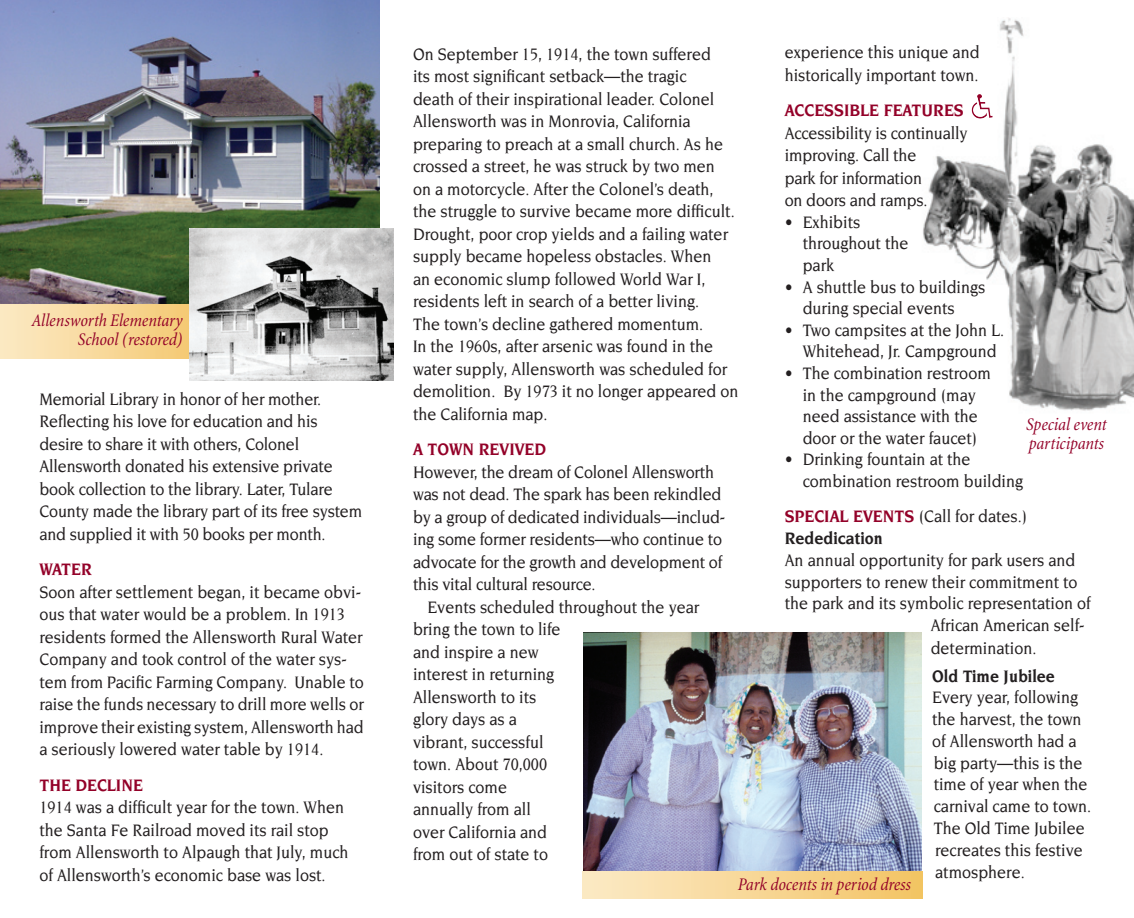
<style>
.page{position:relative;width:1134px;height:918px;background:#fff}
.page>*{position:absolute;margin:0;border:0;box-sizing:border-box;transform-origin:0 0}
.t1{font:500 18px/22.5px "Novarese";color:#231f20;scale:.9 1}
.t2{font:italic condensed 18px/18.8px "Minion";letter-spacing:-.005em;color:#930128;text-align:right}
.t3{font:700 18px "Novarese";color:#930128;scale:.9 1}
.t4{font:700 18px "Novarese";color:#231f20;scale:.9 1}
</style>
<div class="page">
<img style="left:923px;top:18px;width:211px;height:393px">
<img style="left:0;top:0;width:380px;height:304px">
<img style="left:584px;top:632px;width:337px;height:240px">
<div style="left:583px;top:872px;width:339px;height:27px;background:linear-gradient(to right,#fceac7,#f3c465)"></div>
<svg style="left:0;top:304px;width:190px;height:54px;background:#f8d99c"></svg>
<img style="left:190px;top:229px;width:204px;height:152px">
<img style="left:972px;top:94px;width:21px;height:25px">
<p class="t2" style="left:32px;top:311px;width:153px">Allensworth Elementary<br>School (restored)</p>
<p class="t1" style="left:39px;top:388px;width:360px">Memorial Library in honor of her mother.<br>Reflecting his love for education and his desire to share it with others, Colonel Allensworth donated his extensive private book collection to the library. Later, Tulare County made the library part of its free system and supplied it with 50 books per month.</p>
<p class="t3" style="left:39px;top:559px;width:13px">WATER</p>
<p class="t1" style="left:39px;top:581px;width:362px">Soon after settlement began, it became obvi&shy;ous that water would be a problem. In 1913 residents formed the Allensworth Rural Water Company and took control of the water sys&shy;tem from Pacific Farming Company. Unable to raise the funds necessary to drill more wells or improve their existing system, Allensworth had a seriously lowered water table by 1914.</p>
<p class="t3" style="left:39px;top:775px;width:65px">THE DECLINE</p>
<p class="t1" style="left:39px;top:796px;width:345px">1914 was a difficult year for the town. When the Santa Fe Railroad moved its rail stop from Allensworth to Alpaugh that July, much of Allensworth’s economic base was lost.</p>
<p class="t1" style="left:785px;top:41px;width:218px">experience this unique and historically important town.</p>
<p class="t3" style="left:785px;top:100px;width:23px">ACCESSIBLE</p>
<p class="t3" style="left:884px;top:100px;width:67px">FEATURES</p>
<p class="t1" style="left:785px;top:122px;width:205px">Accessibility is continually improving. Call the<br>park for information<br>on doors and ramps.</p>
<p class="t1" style="left:803px;top:211px;width:119px;line-height:21.6px;text-indent:-18px">• Exhibits throughout the park</p>
<p class="t1" style="left:803px;top:276px;width:205px;line-height:21.6px;text-indent:-18px">• A shuttle bus to buildings during special events</p>
<p class="t1" style="left:785px;top:319px;width:245px;line-height:21.6px;text-align:center">• Two campsites at the John L.<br>Whitehead, Jr. Campground</p>
<p class="t1" style="left:785px;top:362px;width:230px;line-height:21.6px;text-align:center">• The combination restroom in the campground (may need assistance with the door or the water faucet)</p>
<p class="t1" style="left:803px;top:449px;width:246px;line-height:21.6px;text-indent:-18px">• Drinking fountain at the combination restroom building</p>
<p class="t3" style="left:785px;top:506px;width:22px">SPECIAL</p>
<p class="t3" style="left:853px;top:506px;width:24px">EVENTS</p>
<p class="t1" style="left:919px;top:505px;width:122px">(Call for dates.)</p>
<p class="t4" style="left:785px;top:528px;width:111px">REDEDICATION</p>
<p class="t1" style="left:785px;top:549px;width:325px">An annual opportunity for park users and</p>
<p class="t1" style="left:785px;top:571px;width:327px">supporters to renew their commitment to</p>
<p class="t1" style="left:785px;top:592px;width:342px">the park and its symbolic representation of</p>
<p class="t1" style="left:931px;top:614px;width:172px">African American self-</p>
<p class="t1" style="left:931px;top:637px;width:119px">determination.</p>
<p class="t4" style="left:932px;top:666px;width:138px">OLD TIME JUBILEE</p>
<p class="t1" style="left:932px;top:686px;width:178px;line-height:21.9px">Every year, following the harvest, the town of Allensworth had a big party—this is the time of year when the carnival came to town.<br>The Old Time Jubilee recreates this festive atmosphere.</p>
<p class="t1" style="left:413px;top:43px;width:363px">On September 15, 1914, the town suffered<br>its most significant setback—the tragic<br>death of their inspirational leader. Colonel Allensworth was in Monrovia, California preparing to preach at a small church. As he crossed a street, he was struck by two men<br>on a motorcycle. After the Colonel’s death, the struggle to survive became more difficult.<br>Drought, poor crop yields and a failing water supply became hopeless obstacles. When<br>an economic slump followed World War I, residents left in search of a better living.<br>The town’s decline gathered momentum.<br>In the 1960s, after arsenic was found in the water supply, Allensworth was scheduled for demolition. By 1973 it no longer appeared on the California map.</p>
<p class="t3" style="left:413px;top:439px;width:97px">A TOWN REVIVED</p>
<p class="t1" style="left:413px;top:461px;width:348px">However, the dream of Colonel Allensworth was not dead. The spark has been rekindled by a group of dedicated individuals—includ&shy;ing some former residents—who continue to advocate for the growth and development of this vital cultural resource.</p>
<p class="t1" style="left:413px;top:596px;width:320px;text-indent:14px">Events scheduled throughout the year bring the town to life<br>and inspire a new<br>interest in returning<br>Allensworth to its<br>glory days as a<br>vibrant, successful<br>town. About 70,000<br>visitors come<br>annually from all<br>over California and<br>from out of state to</p>
<p class="t2" style="left:1026px;top:415px;width:82px;text-align:left">Special event participants</p>
<p class="t2" style="left:738px;top:875px;width:175px">Park docents in period dress</p>
</div>
